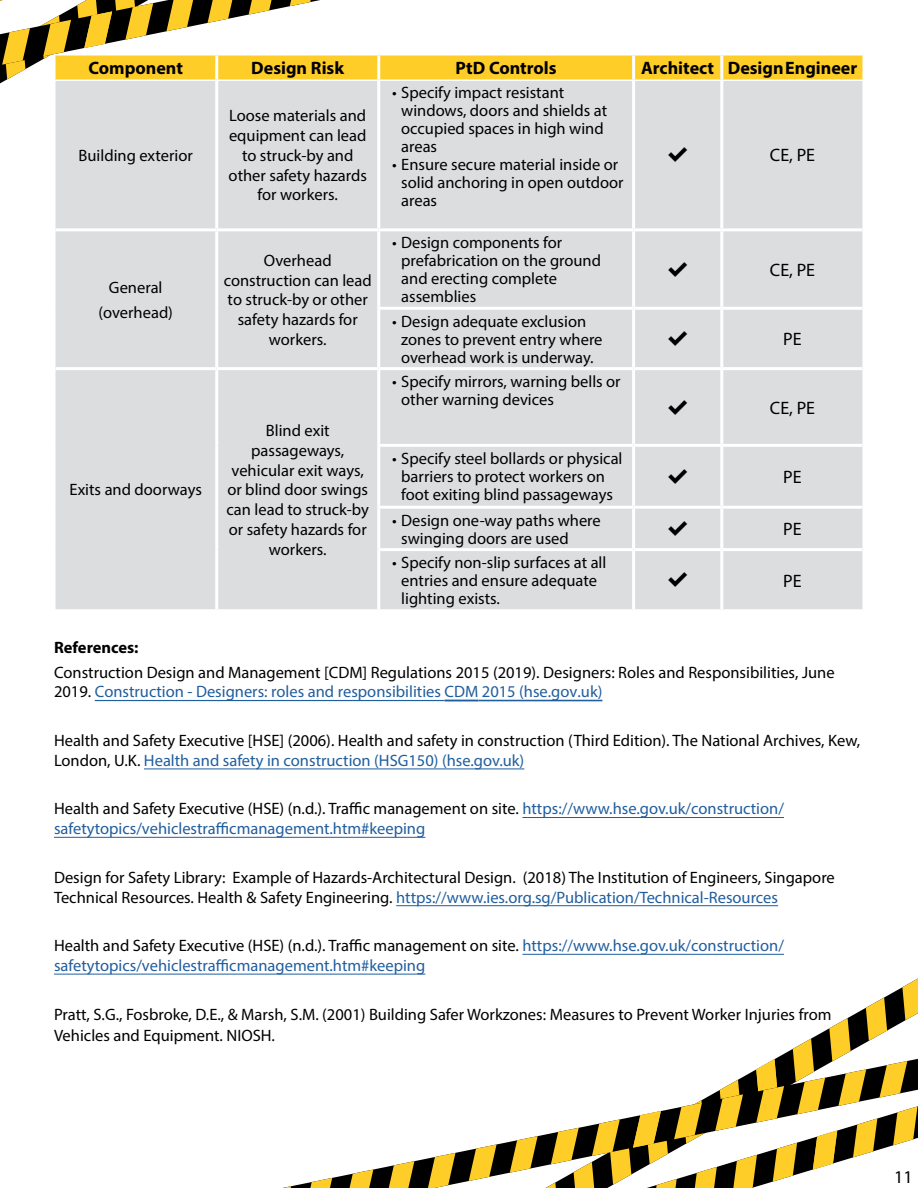
<style>
.page{position:relative;width:918px;height:1188px;background:#fff}
.page>*{position:absolute;margin:0;border:0;box-sizing:border-box;transform-origin:0 0}
.t1{font:700 18px "Myriad Pro";color:#000}
.t2{font:18px "Myriad Pro";color:#000}
.t3{font:16.5px/19.8px "Myriad Pro";color:#000}
.t4{font:16.5px/19.8px "Myriad Pro";color:#215e9e}
.s1{font-weight:700}
.s2{color:#000}
.s3{color:#205d9e}
.s4{color:#215e9e}
</style>
<div class="page">
<svg style="left:0;top:0;width:41px;height:84px"></svg>
<svg style="left:2px;top:28px;width:28px;height:51px"></svg>
<svg style="left:291px;top:1141px;width:219px;height:47px"></svg>
<svg style="left:510px;top:978px;width:408px;height:210px"></svg>
<svg style="left:469px;top:1144px;width:28px;height:37px"></svg>
<svg style="left:428px;top:1153px;width:27px;height:35px"></svg>
<svg style="left:387px;top:1161px;width:27px;height:27px"></svg>
<svg style="left:345px;top:1170px;width:28px;height:18px"></svg>
<svg style="left:304px;top:1178px;width:28px;height:10px"></svg>
<svg style="left:282px;top:1186px;width:9px;height:2px"></svg>
<svg style="left:41px;top:0;width:821px;height:80px"></svg>
<div style="left:56px;top:81px;width:806px;height:528px;background:#dcddde"></div>
<hr style="left:215px;top:56px;width:3px;height:24px;background:#fff">
<hr style="left:377px;top:56px;width:3px;height:24px;background:#fff">
<hr style="left:632px;top:56px;width:3px;height:24px;background:#fff">
<hr style="left:720px;top:56px;width:3px;height:24px;background:#fff">
<hr style="left:215px;top:81px;width:3px;height:147px;background:#fff">
<hr style="left:377px;top:81px;width:3px;height:147px;background:#fff">
<hr style="left:632px;top:81px;width:3px;height:147px;background:#fff">
<hr style="left:720px;top:81px;width:3px;height:147px;background:#fff">
<hr style="left:56px;top:228px;width:161px;height:3px;background:#fff">
<hr style="left:217px;top:228px;width:162px;height:3px;background:#fff">
<hr style="left:215px;top:231px;width:3px;height:77px;background:#fff">
<hr style="left:379px;top:228px;width:255px;height:3px;background:#fff">
<hr style="left:377px;top:231px;width:3px;height:76px;background:#fff">
<hr style="left:634px;top:228px;width:88px;height:3px;background:#fff">
<hr style="left:632px;top:231px;width:3px;height:76px;background:#fff">
<hr style="left:722px;top:228px;width:141px;height:3px;background:#fff">
<hr style="left:720px;top:231px;width:3px;height:76px;background:#fff">
<hr style="left:215px;top:308px;width:3px;height:59px;background:#fff">
<hr style="left:377px;top:307px;width:257px;height:3px;background:#fff">
<hr style="left:377px;top:310px;width:3px;height:57px;background:#fff">
<hr style="left:634px;top:307px;width:88px;height:3px;background:#fff">
<hr style="left:632px;top:310px;width:3px;height:57px;background:#fff">
<hr style="left:722px;top:307px;width:141px;height:3px;background:#fff">
<hr style="left:720px;top:310px;width:3px;height:57px;background:#fff">
<hr style="left:56px;top:367px;width:161px;height:3px;background:#fff">
<hr style="left:217px;top:367px;width:162px;height:3px;background:#fff">
<hr style="left:215px;top:370px;width:3px;height:75px;background:#fff">
<hr style="left:379px;top:367px;width:255px;height:3px;background:#fff">
<hr style="left:377px;top:370px;width:3px;height:74px;background:#fff">
<hr style="left:634px;top:367px;width:88px;height:3px;background:#fff">
<hr style="left:632px;top:370px;width:3px;height:74px;background:#fff">
<hr style="left:722px;top:367px;width:141px;height:3px;background:#fff">
<hr style="left:720px;top:370px;width:3px;height:74px;background:#fff">
<hr style="left:215px;top:445px;width:3px;height:62px;background:#fff">
<hr style="left:377px;top:444px;width:257px;height:3px;background:#fff">
<hr style="left:377px;top:447px;width:3px;height:59px;background:#fff">
<hr style="left:634px;top:444px;width:88px;height:3px;background:#fff">
<hr style="left:632px;top:447px;width:3px;height:59px;background:#fff">
<hr style="left:722px;top:444px;width:141px;height:3px;background:#fff">
<hr style="left:720px;top:447px;width:3px;height:59px;background:#fff">
<hr style="left:215px;top:507px;width:3px;height:43px;background:#fff">
<hr style="left:377px;top:506px;width:257px;height:3px;background:#fff">
<hr style="left:377px;top:509px;width:3px;height:39px;background:#fff">
<hr style="left:634px;top:506px;width:88px;height:3px;background:#fff">
<hr style="left:632px;top:509px;width:3px;height:39px;background:#fff">
<hr style="left:722px;top:506px;width:141px;height:3px;background:#fff">
<hr style="left:720px;top:509px;width:3px;height:39px;background:#fff">
<hr style="left:215px;top:550px;width:3px;height:59px;background:#fff">
<hr style="left:377px;top:548px;width:257px;height:3px;background:#fff">
<hr style="left:377px;top:551px;width:3px;height:58px;background:#fff">
<hr style="left:634px;top:548px;width:88px;height:3px;background:#fff">
<hr style="left:632px;top:551px;width:3px;height:58px;background:#fff">
<hr style="left:722px;top:548px;width:141px;height:3px;background:#fff">
<hr style="left:720px;top:551px;width:3px;height:58px;background:#fff">
<hr style="left:54px;top:54px;width:163px;height:2px;background:#fff">
<hr style="left:54px;top:56px;width:2px;height:24px;background:#fff">
<hr style="left:217px;top:54px;width:162px;height:2px;background:#fff">
<hr style="left:379px;top:54px;width:255px;height:2px;background:#fff">
<hr style="left:634px;top:54px;width:88px;height:2px;background:#fff">
<hr style="left:722px;top:54px;width:142px;height:2px;background:#fff">
<hr style="left:95px;top:700px;width:350px;height:1px;background:#215e9e">
<hr style="left:445px;top:700px;width:33px;height:1px;background:#205d9e">
<hr style="left:478px;top:700px;width:124px;height:1px;background:#215e9e">
<hr style="left:144px;top:769px;width:380px;height:1px;background:#215e9e">
<hr style="left:522px;top:817px;width:262px;height:1px;background:#215e9e">
<hr style="left:54px;top:837px;width:371px;height:1px;background:#215e9e">
<hr style="left:396px;top:905px;width:382px;height:1px;background:#215e9e">
<hr style="left:522px;top:954px;width:262px;height:1px;background:#215e9e">
<hr style="left:54px;top:974px;width:371px;height:1px;background:#215e9e">
<svg style="left:668px;top:147px;width:19px;height:15px"></svg>
<svg style="left:668px;top:262px;width:19px;height:14px"></svg>
<svg style="left:668px;top:331px;width:19px;height:15px"></svg>
<svg style="left:668px;top:399px;width:19px;height:15px"></svg>
<svg style="left:668px;top:469px;width:19px;height:15px"></svg>
<svg style="left:668px;top:521px;width:19px;height:15px"></svg>
<svg style="left:668px;top:572px;width:19px;height:15px"></svg>
<h2 class="t1" style="left:88px;top:56px;width:96px">Component</h2>
<h2 class="t1" style="left:251px;top:56px;width:94px">Design Risk</h2>
<h2 class="t1" style="left:456px;top:56px;width:103px">PtD Controls</h2>
<h2 class="t1" style="left:641px;top:56px;width:75px">Architect</h2>
<h2 class="t1" style="left:728px;top:56px;width:131px">Design Engineer</h2>
<p class="t3" style="left:79px;top:145px;width:116px">Building exterior</p>
<p class="t3" style="left:99px;top:275px;width:76px;line-height:24.3px;text-align:center">General (overhead)</p>
<p class="t3" style="left:70px;top:480px;width:134px">Exits and doorways</p>
<p class="t3" style="left:229px;top:106px;width:140px;text-align:center">Loose materials and equipment can lead to struck-by and other safety hazards for workers.</p>
<p class="t3" style="left:224px;top:250px;width:150px;text-align:center">Overhead construction can lead to struck-by or other safety hazards for workers.</p>
<p class="t3" style="left:227px;top:420px;width:144px;text-align:center">Blind exit passageways, vehicular exit ways, or blind door swings can lead to struck-by or safety hazards for workers.</p>
<p class="t3" style="left:401px;top:83px;width:207px;line-height:18px;text-indent:-9px">• Specify impact resistant windows, doors and shields at occupied spaces in high wind areas</p>
<p class="t3" style="left:401px;top:155px;width:224px;line-height:18px;text-indent:-9px">• Ensure secure material inside or solid anchoring in open outdoor areas</p>
<p class="t3" style="left:401px;top:233px;width:201px;line-height:18px;text-indent:-9px">• Design components for prefabrication on the ground and erecting complete assemblies</p>
<p class="t3" style="left:401px;top:312px;width:203px;line-height:18px;text-indent:-9px">• Design adequate exclusion zones to prevent entry where overhead work is underway.</p>
<p class="t3" style="left:401px;top:372px;width:221px;line-height:18px;text-indent:-9px">• Specify mirrors, warning bells or other warning devices</p>
<p class="t3" style="left:392px;top:449px;width:232px;line-height:18px;text-align:center">• Specify steel bollards or physical barriers to protect workers on foot exiting blind passageways</p>
<p class="t2" style="left:770px;top:144px;width:47px">CE, PE</p>
<p class="t2" style="left:770px;top:259px;width:47px">CE, PE</p>
<p class="t2" style="left:783px;top:328px;width:20px">PE</p>
<p class="t2" style="left:770px;top:397px;width:47px">CE, PE</p>
<p class="t2" style="left:783px;top:466px;width:20px">PE</p>
<p class="t3" style="left:401px;top:511px;width:201px;line-height:18px;text-indent:-9px">• Design one-way paths where swinging doors are used</p>
<p class="t2" style="left:783px;top:518px;width:20px">PE</p>
<p class="t3" style="left:401px;top:553px;width:207px;line-height:18px;text-indent:-9px">• Specify non-slip surfaces at all entries and ensure adequate lighting exists.</p>
<p class="t2" style="left:783px;top:569px;width:20px">PE</p>
<p class="t3" style="left:54px;top:635px;width:782px;line-height:24.3px"><span class="s1">References:<br></span>Construction Design and Management [CDM] Regulations 2015 (2019). Designers: Roles and Responsibilities, June</p>
<p class="t4" style="left:54px;top:682px;width:550px"><span class="s2">2019.</span> Construction - Designers: roles and responsibilities <span class="s3">CDM</span> 2015 (hse.gov.uk)</p>
<p class="t3" style="left:54px;top:730px;width:808px">Health and Safety Executive [HSE] (2006). Health and safety in construction (Third Edition). The National Archives, Kew,<br>London, U.K. <span class="s4">Health and safety in construction (HSG150) (hse.gov.uk)</span></p>
<p class="t4" style="left:54px;top:799px;width:732px"><span class="s2">Health and Safety Executive (HSE) (n.d.). Traffic management on site.</span> https://www.hse.gov.uk/construction/ safetytopics/vehiclestrafficmanagement.htm#keeping</p>
<p class="t3" style="left:54px;top:867px;width:782px">Design for Safety Library: Example of Hazards-Architectural Design. (2018) The Institution of Engineers, Singapore<br>Technical Resources. Health &amp; Safety Engineering. <span class="s4">https://www.ies.org.sg/Publication/Technical-Resources</span></p>
<p class="t4" style="left:54px;top:936px;width:732px"><span class="s2">Health and Safety Executive (HSE) (n.d.). Traffic management on site.</span> https://www.hse.gov.uk/construction/ safetytopics/vehiclestrafficmanagement.htm#keeping</p>
<p class="t3" style="left:54px;top:1003px;width:779px;line-height:21.6px">Pratt, S.G., Fosbroke, D.E., &amp; Marsh, S.M. (2001) Building Safer Workzones: Measures to Prevent Worker Injuries from<br>Vehicles and Equipment. NIOSH.</p>
<p class="t2" style="left:894px;top:1166px;width:20px">11</p>
</div>
